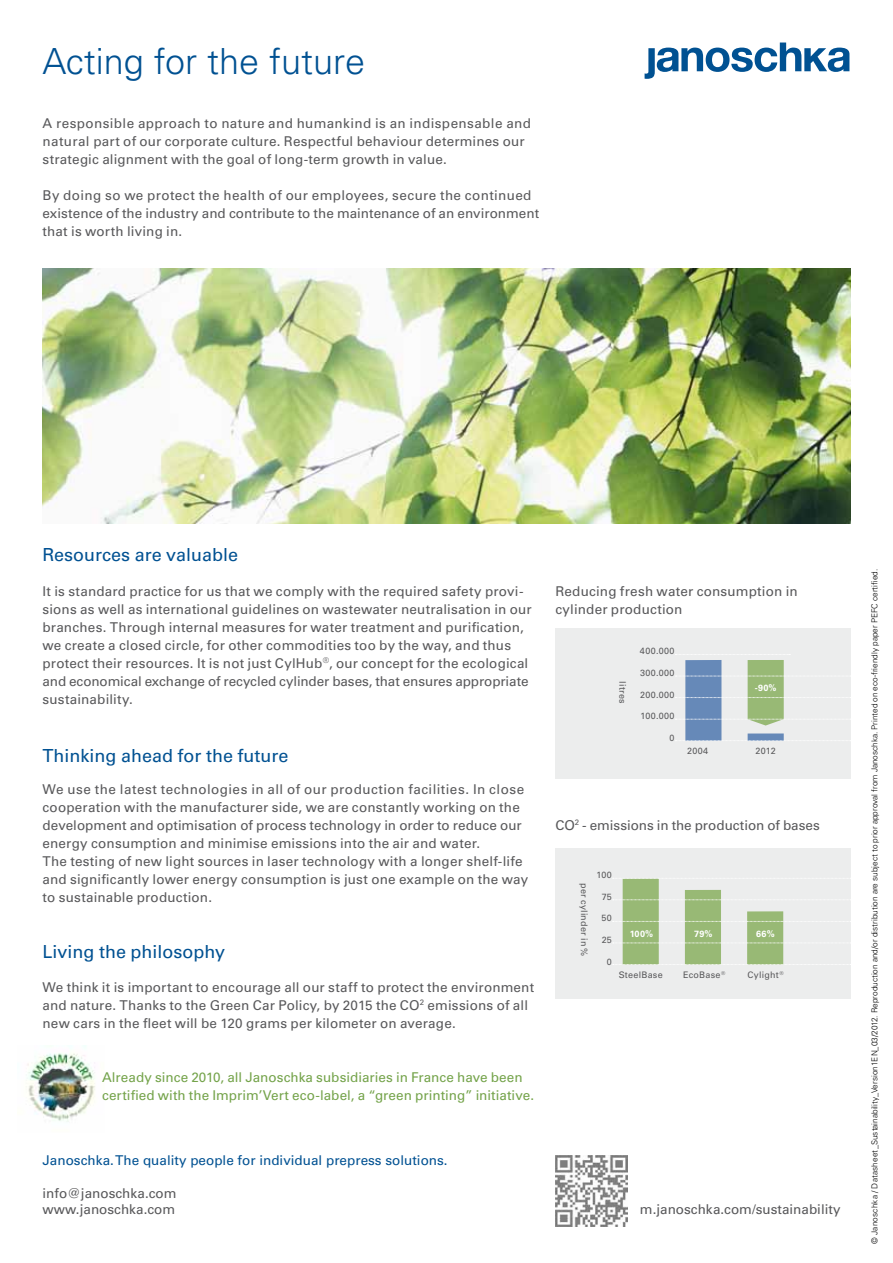
<style>
.page{position:relative;width:893px;height:1263px;background:#fff}
.page>*{position:absolute;margin:0;border:0;box-sizing:border-box;transform-origin:0 0}
.t1{font:300 36px "Univers LT Pro 45";color:#005192}
.t2{font:18px "Univers LT Pro 55 Roman";color:#005192}
.t3{font:13.5px/18px "Univers LT Pro 55 Roman";letter-spacing:.01em;color:#58585a}
.t4{font:13.5px/18px "Univers LT Pro 55 Roman";color:#74a34a}
.t5{font:13.5px "Univers LT Pro 55 Roman";color:#005192}
.t6{font:9px "Univers LT Pro 55 Roman";letter-spacing:.03em;color:#58585a}
.t7{font:700 9px "Univers LT Pro 65";letter-spacing:.04em;color:#fff}
.t8{font:300 8.25px "Univers LT Pro 45";color:#000}
.t9{font:5.25px "Univers LT Pro 55 Roman";color:#58585a}
</style>
<div class="page">
<img style="left:43px;top:269px;width:807px;height:255px">
<img style="left:26px;top:1046px;width:69px;height:76px">
<svg style="left:645px;top:43px;width:204px;height:36px"></svg>
<div style="left:555px;top:628px;width:295px;height:150px;background:#eceded"></div>
<div style="left:555px;top:848px;width:295px;height:150px;background:#eceded"></div>
<div style="left:747px;top:911px;width:36px;height:54px;background:#98b975"></div>
<div style="left:623px;top:878px;width:36px;height:87px;background:#98b975"></div>
<div style="left:685px;top:890px;width:36px;height:75px;background:#98b975"></div>
<svg style="left:613px;top:878px;width:235px;height:1px"></svg>
<svg style="left:613px;top:899px;width:108px;height:1px"></svg>
<svg style="left:613px;top:921px;width:235px;height:1px"></svg>
<svg style="left:622px;top:943px;width:229px;height:1px"></svg>
<svg style="left:613px;top:964px;width:235px;height:1px"></svg>
<div style="left:685px;top:660px;width:36px;height:81px;background:#6689b8"></div>
<div style="left:748px;top:733px;width:36px;height:8px;background:#6689b8"></div>
<svg style="left:675px;top:654px;width:176px;height:71px"></svg>
<svg style="left:675px;top:740px;width:172px;height:1px"></svg>
<img style="left:555px;top:1155px;width:72px;height:72px">
<h1 class="t1" style="left:43px;top:39px;width:324px">Acting for the future</h1>
<p class="t3" style="left:43px;top:114px;width:490px">A responsible approach to nature and humankind is an indispensable and natural part of our corporate culture. Respectful behaviour determines our strategic alignment with the goal of long-term growth in value.</p>
<p class="t3" style="left:43px;top:186px;width:498px">By doing so we protect the health of our employees, secure the continued existence of the industry and contribute to the maintenance of an environment that is worth living in.</p>
<h2 class="t2" style="left:43px;top:543px;width:197px">Resources are valuable</h2>
<p class="t3" style="left:43px;top:582px;width:491px">It is standard practice for us that we comply with the required safety provi&shy;sions as well as international guidelines on wastewater neutralisation in our branches. Through internal measures for water treatment and purification, we create a closed circle, for other commodities too by the way, and thus protect their resources. It is not just CylHub<sup>®</sup>, our concept for the ecological and economical exchange of recycled cylinder bases, that ensures appropriate sustainability.</p>
<h2 class="t2" style="left:43px;top:745px;width:248px">Thinking ahead for the future</h2>
<p class="t3" style="left:43px;top:780px;width:487px">We use the latest technologies in all of our production facilities. In close cooperation with the manufacturer side, we are constantly working on the development and optimisation of process technology in order to reduce our energy consumption and minimise emissions into the air and water.<br>The testing of new light sources in laser technology with a longer shelf-life and significantly lower energy consumption is just one example on the way to sustainable production.</p>
<h2 class="t2" style="left:43px;top:941px;width:184px">Living the philosophy</h2>
<p class="t3" style="left:43px;top:978px;width:493px">We think it is important to encourage all our staff to protect the environment and nature. Thanks to the Green Car Policy, by 2015 the CO<sup>2</sup> emissions of all new cars in the fleet will be 120 grams per kilometer on average.</p>
<p class="t4" style="left:102px;top:1068px;width:434px">Already since 2010, all Janoschka subsidiaries in France have been certified with the Imprim’Vert eco-label, a “green printing” initiative.</p>
<p class="t5" style="left:43px;top:1152px;width:407px">Janoschka. The quality people for individual prepress solutions.</p>
<p class="t3" style="left:43px;top:1185px;width:135px;line-height:16.5px">info@janoschka.com www.janoschka.com</p>
<p class="t3" style="left:555px;top:582px;width:244px">Reducing fresh water consumption in cylinder production</p>
<p class="t6" style="left:640px;top:645px;width:36px">400.000</p>
<p class="t6" style="left:640px;top:667px;width:36px">300.000</p>
<p class="t6" style="left:640px;top:689px;width:36px">200.000</p>
<p class="t6" style="left:640px;top:711px;width:36px">100.000</p>
<p class="t6" style="left:670px;top:732px;width:7px">0</p>
<p class="t6" style="left:687px;top:746px;width:23px">2004</p>
<p class="t6" style="left:755px;top:746px;width:22px">2012</p>
<p class="t6" style="left:628px;top:681px;width:24px;rotate:90deg">litres</p>
<p class="t7" style="left:755px;top:683px;width:23px">-90%</p>
<p class="t3" style="left:555px;top:816px;width:266px">CO<sup>2</sup> - emissions in the production of bases</p>
<p class="t6" style="left:596px;top:869px;width:17px">100</p>
<p class="t6" style="left:602px;top:891px;width:12px">75</p>
<p class="t6" style="left:601px;top:913px;width:12px">50</p>
<p class="t6" style="left:602px;top:934px;width:12px">25</p>
<p class="t6" style="left:607px;top:956px;width:7px">0</p>
<p class="t6" style="left:683px;top:969px;width:39px">EcoBase</p>
<p class="t6" style="left:590px;top:883px;width:75px;rotate:90deg">per cylinder in %</p>
<p class="t7" style="left:630px;top:928px;width:25px">100%</p>
<p class="t7" style="left:694px;top:928px;width:20px">79%</p>
<p class="t7" style="left:756px;top:928px;width:20px">66%</p>
<p class="t6" style="left:619px;top:969px;width:46px">SteelBase</p>
<p class="t9" style="left:721px;top:970px;width:6px">®</p>
<p class="t6" style="left:747px;top:969px;width:38px">Cylight<sup>®</sup></p>
<p class="t3" style="left:640px;top:1200px;width:202px">m.janoschka.com/sustainability</p>
<p class="t8" style="left:869px;top:1243px;width:676px;rotate:-90deg">© Janoschka / Datasheet_Sustainability_Version1EN_03/2012. Reproduction and/or distribution are subject to prior approval from Janoschka. Printed on eco-friendly paper PEFC certified.</p>
</div>
